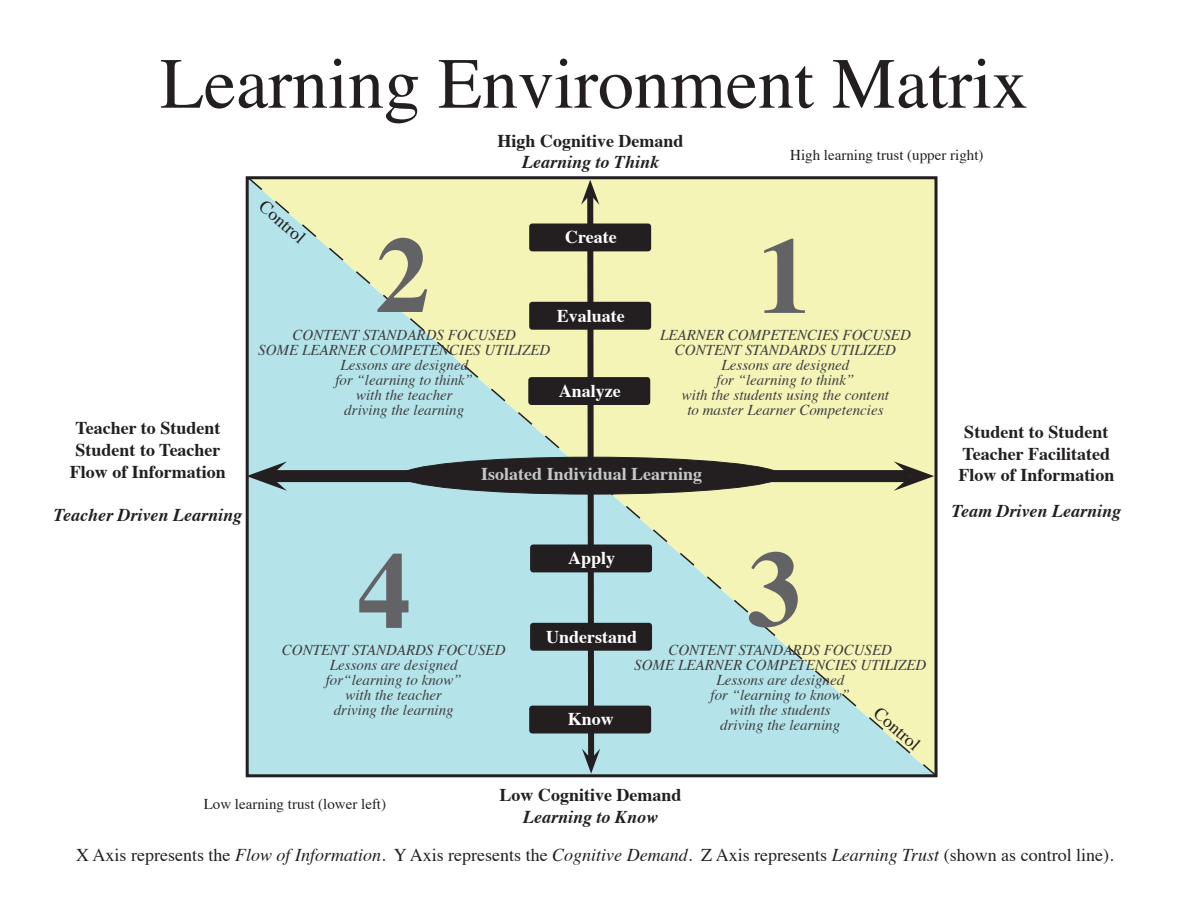
<style>
.page{position:relative;width:1188px;height:918px;background:#fff}
.page>*{position:absolute;margin:0;border:0;box-sizing:border-box;transform-origin:0 0}
.t1{font:700 108px "Times";color:#636366}
.t2{font:72px "Times";color:#231f20}
.t3{font:700 18px "Times";color:#231f20}
.t4{font:18px "Times";color:#231f20}
.t5{font:italic 700 18px "Times";color:#231f20}
.t6{font:700 18px "Times";color:#fff}
.t7{font:700 18px "Times";color:#c6c7c8}
.t8{font:italic 15px "Times";color:#3e3e3f}
.t9{font:15px "Times";color:#231f20}
.s1{font-style:italic}
</style>
<div class="page">
<svg style="left:246px;top:176px;width:692px;height:602px;background:#c4dac0"></svg>
<div style="left:400px;top:457px;width:381px;height:37px;background:#231f20;border-radius:50%"></div>
<div style="left:400px;top:457px;width:381px;height:37px;border:1px solid #231f20;border-radius:50%"></div>
<p class="t2" style="left:160px;top:16px;width:869px">Learning Environment Matrix</p>
<p class="t4" style="left:273px;top:191px;width:57px;rotate:41deg">Control</p>
<p class="t1" style="left:376px;top:172px;width:56px">2</p>
<p class="t3" style="left:498px;top:123px;width:188px">High Cognitive Demand</p>
<p class="t5" style="left:522px;top:145px;width:139px">Learning to Think</p>
<p class="t6" style="left:565px;top:220px;width:53px">Create</p>
<p class="t6" style="left:557px;top:298px;width:70px">Evaluate</p>
<p class="t9" style="left:790px;top:141px;width:195px">High learning trust (upper right)</p>
<p class="t1" style="left:757px;top:173px;width:55px">1</p>
<p class="t3" style="left:75px;top:411px;width:147px">Teacher to Student</p>
<p class="t3" style="left:76px;top:433px;width:147px">Student to Teacher</p>
<p class="t3" style="left:70px;top:454px;width:157px">Flow of Information</p>
<p class="t5" style="left:54px;top:498px;width:190px">Teacher Driven Learning</p>
<p class="t8" style="left:292px;top:322px;width:225px">CONTENT STANDARDS FOCUSED</p>
<p class="t8" style="left:258px;top:337px;width:294px">SOME LEARNER COMPETENCIES UTILIZED</p>
<p class="t8" style="left:340px;top:352px;width:129px">Lessons are designed</p>
<p class="t8" style="left:335px;top:367px;width:139px">for “learning to think”</p>
<p class="t8" style="left:356px;top:382px;width:98px">with the teacher</p>
<p class="t8" style="left:344px;top:397px;width:121px">driving the learning</p>
<p class="t6" style="left:559px;top:374px;width:63px">Analyze</p>
<p class="t8" style="left:660px;top:322px;width:252px">LEARNER COMPETENCIES FOCUSED</p>
<p class="t8" style="left:675px;top:337px;width:223px">CONTENT STANDARDS UTILIZED</p>
<p class="t8" style="left:722px;top:352px;width:129px">Lessons are designed</p>
<p class="t8" style="left:717px;top:367px;width:139px">for “learning to think”</p>
<p class="t8" style="left:682px;top:382px;width:209px">with the students using the content</p>
<p class="t8" style="left:687px;top:397px;width:198px">to master Learner Competencies</p>
<p class="t1" style="left:357px;top:488px;width:56px">4</p>
<p class="t7" style="left:481px;top:457px;width:223px">Isolated Individual Learning</p>
<p class="t6" style="left:568px;top:541px;width:49px">Apply</p>
<p class="t6" style="left:546px;top:619px;width:93px">Understand</p>
<p class="t1" style="left:747px;top:486px;width:55px">3</p>
<p class="t8" style="left:282px;top:637px;width:225px">CONTENT STANDARDS FOCUSED</p>
<p class="t8" style="left:330px;top:652px;width:129px">Lessons are designed</p>
<p class="t8" style="left:326px;top:667px;width:137px">for“learning to know”</p>
<p class="t8" style="left:345px;top:682px;width:98px">with the teacher</p>
<p class="t8" style="left:334px;top:697px;width:121px">driving the learning</p>
<p class="t6" style="left:568px;top:702px;width:48px">Know</p>
<p class="t8" style="left:668px;top:637px;width:225px">CONTENT STANDARDS FOCUSED</p>
<p class="t8" style="left:634px;top:652px;width:294px">SOME LEARNER COMPETENCIES UTILIZED</p>
<p class="t8" style="left:716px;top:667px;width:129px">Lessons are designed</p>
<p class="t8" style="left:711px;top:682px;width:141px">for “learning to know”</p>
<p class="t8" style="left:730px;top:697px;width:102px">with the students</p>
<p class="t8" style="left:720px;top:712px;width:121px">driving the learning</p>
<p class="t4" style="left:887px;top:698px;width:57px;rotate:41deg">Control</p>
<p class="t9" style="left:204px;top:790px;width:184px">Low learning trust (lower left)</p>
<p class="t3" style="left:500px;top:778px;width:183px">Low Cognitive Demand</p>
<p class="t5" style="left:523px;top:800px;width:137px">Learning to Know</p>
<p class="t3" style="left:964px;top:415px;width:146px">Student to Student</p>
<p class="t3" style="left:963px;top:436px;width:149px">Teacher Facilitated</p>
<p class="t3" style="left:958px;top:458px;width:157px">Flow of Information</p>
<p class="t5" style="left:952px;top:494px;width:171px">Team Driven Learning</p>
<p class="t4" style="left:76px;top:838px;width:1039px">X Axis represents the <span class="s1">Flow of Information</span>. Y Axis represents the <span class="s1">Cognitive Demand</span>. Z Axis represents <span class="s1">Learning Trust</span> (shown as control line).</p>
</div>
